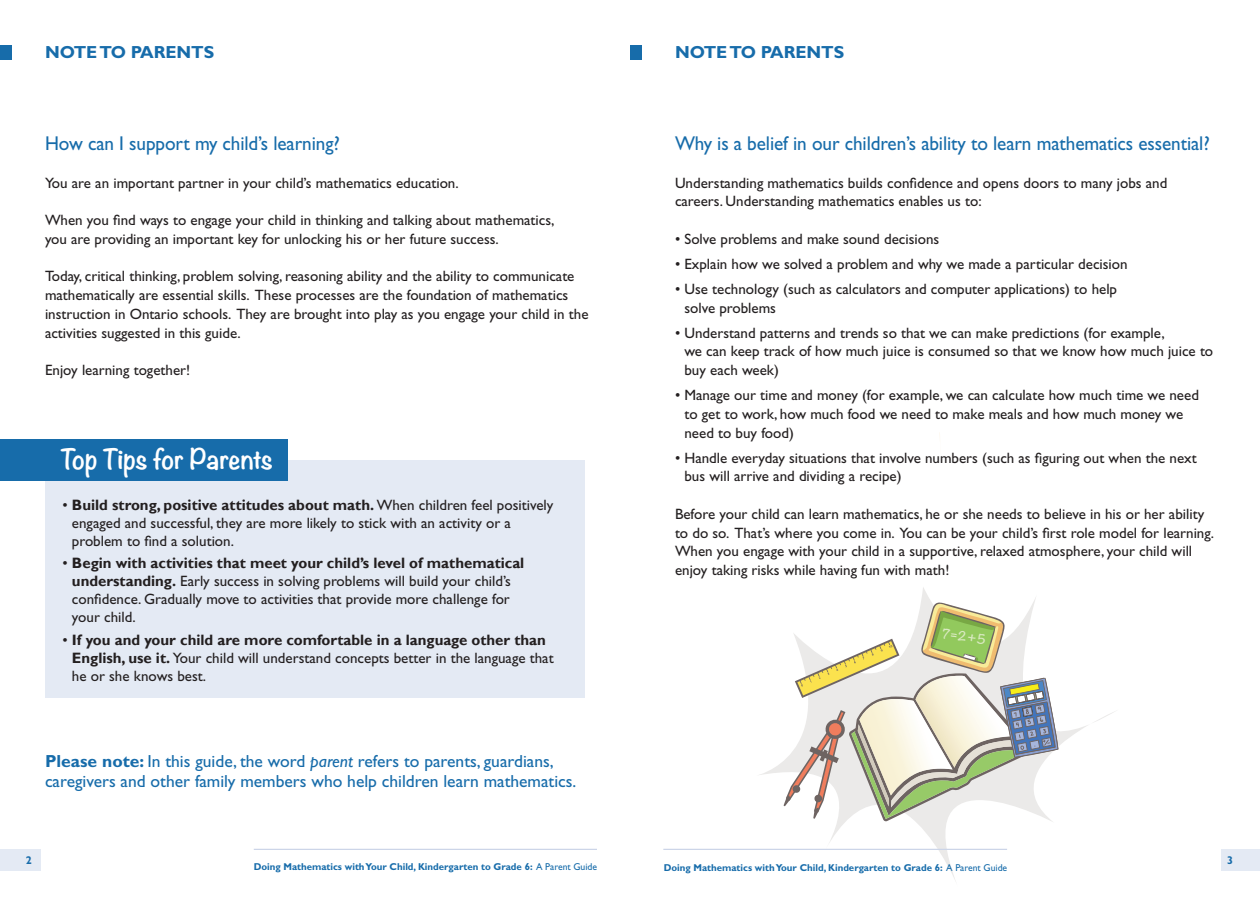
<style>
.page{position:relative;width:1260px;height:900px;background:#fff}
.page>*{position:absolute;margin:0;border:0;box-sizing:border-box;transform-origin:0 0}
.t1{font:700 25px "Noteworthy";letter-spacing:-.04em;color:#fff}
.t2{font:20px "Gill Sans";letter-spacing:-.005em;color:#176caa;scale:.96 1}
.t3{font:17.5px/20px "Gill Sans";color:#176caa}
.t4{font:700 17.5px "Gill Sans";letter-spacing:-.005em;color:#176caa}
.t5{font:15px/18.8px "Gill Sans";color:#231f20}
.t6{font:700 11.62px "Noteworthy";color:#d9e9c1}
.t7{font:700 11.25px "Gill Sans";color:#176caa}
.t8{font:700 10px "Gill Sans";color:#176caa}
.s1{font-weight:700}
.s2{font-style:italic}
.s3{font-weight:400}
</style>
<div class="page">
<svg style="left:756px;top:587px;width:359px;height:292px"></svg>
<svg style="left:784px;top:602px;width:274px;height:219px"></svg>
<div style="left:0;top:45px;width:12px;height:14px;background:#176caa"></div>
<div style="left:630px;top:45px;width:12px;height:14px;background:#176caa"></div>
<hr style="left:254px;top:849px;width:343px;height:1px;background:#ccd5e8">
<div style="left:0;top:849px;width:41px;height:21px;background:#e4eaf4"></div>
<hr style="left:663px;top:849px;width:344px;height:1px;background:#ccd5e8">
<div style="left:1221px;top:849px;width:39px;height:21px;background:#e4eaf4"></div>
<div style="left:45px;top:460px;width:540px;height:238px;background:#e4eaf4"></div>
<div style="left:0;top:439px;width:287px;height:42px;background:#176caa"></div>
<p class="t4" style="left:45px;top:42px;width:171px">Note to Parents</p>
<p class="t4" style="left:675px;top:42px;width:171px">Note to Parents</p>
<h2 class="t2" style="left:45px;top:132px;width:309px">How can I support my child’s learning?</h2>
<p class="t5" style="left:45px;top:173px;width:415px">You are an important partner in your child’s mathematics education.</p>
<p class="t5" style="left:45px;top:211px;width:511px">When you find ways to engage your child in thinking and talking about mathematics, you are providing an important key for unlocking his or her future success.</p>
<p class="t5" style="left:45px;top:267px;width:545px">Today, critical thinking, problem solving, reasoning ability and the ability to communicate mathematically are essential skills. These processes are the foundation of mathematics instruction in Ontario schools. They are brought into play as you engage your child in the activities suggested in this guide.</p>
<p class="t5" style="left:45px;top:361px;width:147px">Enjoy learning together!</p>
<h1 class="t1" style="left:61px;top:437px;width:214px">Top Tips for Parents</h1>
<p class="t5" style="left:72px;top:496px;width:483px;line-height:18px;text-indent:-9px">• <span class="s1">Build strong, positive attitudes about math.</span> When children feel positively engaged and successful, they are more likely to stick with an activity or a problem to find a solution.</p>
<p class="t5" style="left:72px;top:554px;width:454px;line-height:18px;text-indent:-9px">• <span class="s1">Begin with activities that meet your child’s level of mathematical understanding.</span> Early success in solving problems will build your child’s confidence. Gradually move to activities that provide more challenge for your child.</p>
<p class="t5" style="left:72px;top:631px;width:483px;line-height:18px;text-indent:-9px">• <span class="s1">If you and your child are more comfortable in a language other than<br>English, use it.</span> Your child will understand concepts better in the language that he or she knows best.</p>
<p class="t3" style="left:45px;top:751px;width:533px"><span class="s1">Please note:</span> In this guide, the word <span class="s2">parent</span> refers to parents, guardians, caregivers and other family members who help children learn mathematics.</p>
<h2 class="t2" style="left:675px;top:132px;width:559px">Why is a belief in our children’s ability to learn mathematics essential?</h2>
<p class="t5" style="left:675px;top:173px;width:494px">Understanding mathematics builds confidence and opens doors to many jobs and careers. Understanding mathematics enables us to:</p>
<p class="t5" style="left:675px;top:229px;width:266px">• Solve problems and make sound decisions</p>
<p class="t5" style="left:675px;top:254px;width:454px">• Explain how we solved a problem and why we made a particular decision</p>
<p class="t5" style="left:684px;top:279px;width:434px;text-indent:-9px">• Use technology (such as calculators and computer applications) to help solve problems</p>
<p class="t5" style="left:684px;top:323px;width:530px;text-indent:-9px">• Understand patterns and trends so that we can make predictions (for example,<br>we can keep track of how much juice is consumed so that we know how much juice to buy each week)</p>
<p class="t5" style="left:684px;top:386px;width:516px;text-indent:-9px">• Manage our time and money (for example, we can calculate how much time we need to get to work, how much food we need to make meals and how much money we need to buy food)</p>
<p class="t5" style="left:684px;top:448px;width:514px;text-indent:-9px">• Handle everyday situations that involve numbers (such as figuring out when the next bus will arrive and dividing a recipe)</p>
<p class="t5" style="left:675px;top:504px;width:541px">Before your child can learn mathematics, he or she needs to believe in his or her ability to do so. That’s where you come in. You can be your child’s first role model for learning.<br>When you engage with your child in a supportive, relaxed atmosphere, your child will enjoy taking risks while having fun with math!</p>
<p class="t6" style="left:944px;top:623px;width:45px;rotate:9deg">7 = 2 + 5</p>
<p class="t7" style="left:26px;top:853px;width:8px">2</p>
<p class="t7" style="left:1227px;top:853px;width:8px">3</p>
<p class="t8" style="left:664px;top:861px;width:345px">Doing Mathematics with Your Child, Kindergarten to Grade 6: <span class="s3">A Parent Guide</span></p>
<p class="t8" style="left:254px;top:860px;width:345px">Doing Mathematics with Your Child, Kindergarten to Grade 6: <span class="s3">A Parent Guide</span></p>
</div>
